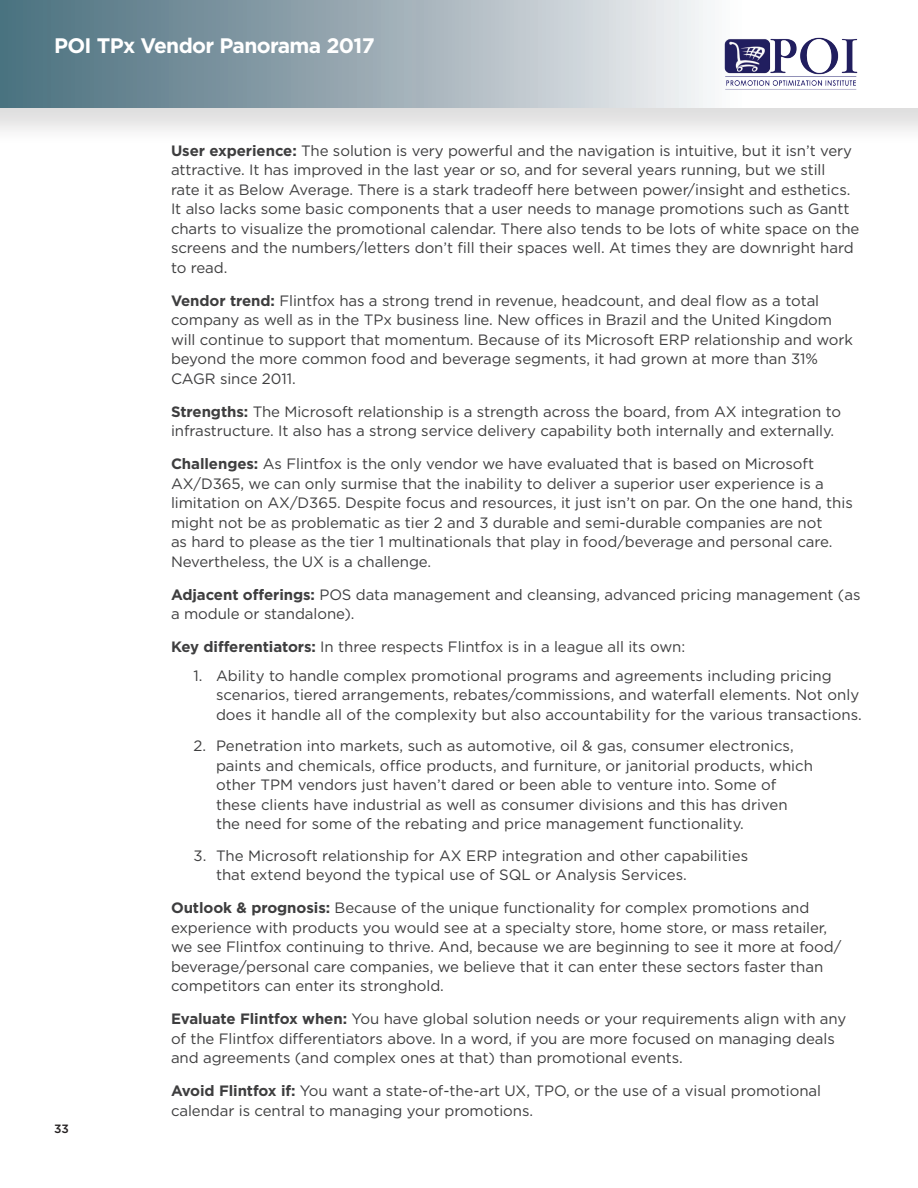
<style>
.page{position:relative;width:918px;height:1188px;background:#fff}
.page>*{position:absolute;margin:0;border:0;box-sizing:border-box;transform-origin:0 0}
.t1{font:700 21px "Gotham";letter-spacing:-.03em;color:#fff}
.Body_Text{font:15px/19.5px "Gotham";letter-spacing:-.005em;color:#3e3e3f}
.t2{font:500 12px "Gotham";color:#231f20}
.s1{font-weight:700}
</style>
<div class="page">
<div style="left:0;top:0;width:918px;height:146px;background:#231f20;opacity:.15"></div>
<div style="left:0;top:0;width:918px;height:108px;background:linear-gradient(to right,#4b6d7c,#fff)"></div>
<img style="left:720px;top:36px;width:144px;height:56px">
<h1 class="t1" style="left:54px;top:31px;width:322px">POI TPx Vendor Panorama 2017</h1>
<p class="t2" style="left:54px;top:1121px;width:16px">33</p>
<p class="Body_Text" style="left:171px;top:141px;width:690px"><span class="s1">User experience:</span> The solution is very powerful and the navigation is intuitive, but it isn’t very attractive. It has improved in the last year or so, and for several years running, but we still<br>rate it as Below Average. There is a stark tradeoff here between power/insight and esthetics.<br>It also lacks some basic components that a user needs to manage promotions such as Gantt charts to visualize the promotional calendar. There also tends to be lots of white space on the screens and the numbers/letters don’t fill their spaces well. At times they are downright hard to read.</p>
<p class="Body_Text" style="left:171px;top:291px;width:684px"><span class="s1">Vendor trend:</span> Flintfox has a strong trend in revenue, headcount, and deal flow as a total company as well as in the TPx business line. New offices in Brazil and the United Kingdom will continue to support that momentum. Because of its Microsoft ERP relationship and work beyond the more common food and beverage segments, it had grown at more than 31% CAGR since 2011.</p>
<p class="Body_Text" style="left:171px;top:402px;width:672px"><span class="s1">Strengths:</span> The Microsoft relationship is a strength across the board, from AX integration to infrastructure. It also has a strong service delivery capability both internally and externally.</p>
<p class="Body_Text" style="left:171px;top:454px;width:683px"><span class="s1">Challenges:</span> As Flintfox is the only vendor we have evaluated that is based on Microsoft AX/D365, we can only surmise that the inability to deliver a superior user experience is a limitation on AX/D365. Despite focus and resources, it just isn’t on par. On the one hand, this might not be as problematic as tier 2 and 3 durable and semi-durable companies are not<br>as hard to please as the tier 1 multinationals that play in food/beverage and personal care.<br>Nevertheless, the UX is a challenge.</p>
<p class="Body_Text" style="left:171px;top:585px;width:691px"><span class="s1">Adjacent offerings:</span> POS data management and cleansing, advanced pricing management (as a module or standalone).</p>
<p class="Body_Text" style="left:171px;top:637px;width:516px"><span class="s1">Key differentiators:</span> In three respects Flintfox is in a league all its own:</p>
<p class="Body_Text" style="left:216px;top:666px;width:647px;text-indent:-22px">1. Ability to handle complex promotional programs and agreements including pricing scenarios, tiered arrangements, rebates/commissions, and waterfall elements. Not only does it handle all of the complexity but also accountability for the various transactions.</p>
<p class="Body_Text" style="left:216px;top:736px;width:599px;text-indent:-22px">2. Penetration into markets, such as automotive, oil &amp; gas, consumer electronics, paints and chemicals, office products, and furniture, or janitorial products, which other TPM vendors just haven’t dared or been able to venture into. Some of these clients have industrial as well as consumer divisions and this has driven the need for some of the rebating and price management functionality.</p>
<p class="Body_Text" style="left:216px;top:846px;width:534px;text-indent:-22px">3. The Microsoft relationship for AX ERP integration and other capabilities that extend beyond the typical use of SQL or Analysis Services.</p>
<p class="Body_Text" style="left:171px;top:898px;width:672px"><span class="s1">Outlook &amp; prognosis:</span> Because of the unique functionality for complex promotions and experience with products you would see at a specialty store, home store, or mass retailer, we see Flintfox continuing to thrive. And, because we are beginning to see it more at food/ beverage/personal care companies, we believe that it can enter these sectors faster than competitors can enter its stronghold.</p>
<p class="Body_Text" style="left:171px;top:1009px;width:677px"><span class="s1">Evaluate Flintfox when:</span> You have global solution needs or your requirements align with any of the Flintfox differentiators above. In a word, if you are more focused on managing deals and agreements (and complex ones at that) than promotional events.</p>
<p class="Body_Text" style="left:171px;top:1081px;width:652px"><span class="s1">Avoid Flintfox if:</span> You want a state-of-the-art UX, TPO, or the use of a visual promotional calendar is central to managing your promotions.</p>
</div>
